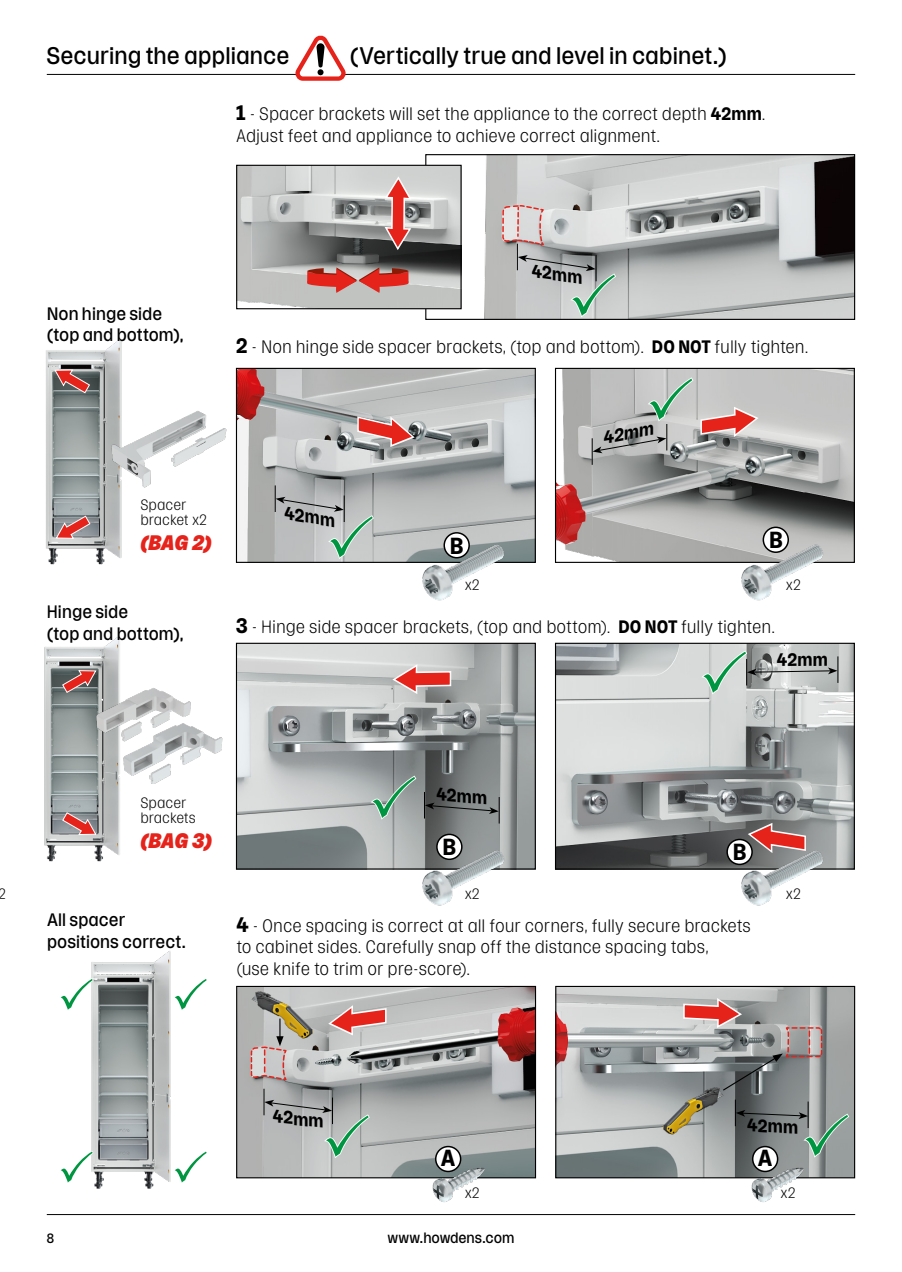
<style>
.page{position:relative;width:902px;height:1272px;background:#fff}
.page>*{position:absolute;margin:0;border:0;box-sizing:border-box;transform-origin:0 0}
.t1{font:24px "Rooster";color:#000}
.t2{font:700 23.1px "Rooster";color:#000}
.t3{font:italic 900 21px "Rooster";letter-spacing:-.005em;color:#e5231b}
.t4{font:300 18px/21.6px "Rooster";letter-spacing:-.005em;color:#000}
.t5{font:18px/21.6px "Rooster";letter-spacing:.005em;color:#000}
.t6{font:700 18px "Rooster";color:#000}
.t7{font:italic 700 18px "Rooster";color:#000}
.t8{font:300 15px/15px "Rooster";color:#000}
.t9{font:15px "Rooster";letter-spacing:-.01em;color:#000}
.t10{font:13.5px "Rooster";color:#000}
.s1{font-weight:700;font-size:21px}
.s2{font-weight:700}
</style>
<div class="page">
<hr style="left:47px;top:1214px;width:808px;height:1px;background:#000">
<img style="left:427px;top:156px;width:426px;height:162px">
<div style="left:425px;top:154px;width:430px;height:166px;border:1px solid #000"></div>
<img style="left:238px;top:167px;width:221px;height:140px">
<div style="left:236px;top:165px;width:225px;height:144px;border:1px solid #000"></div>
<svg style="left:383px;top:175px;width:30px;height:76px"></svg>
<svg style="left:307px;top:267px;width:101px;height:26px"></svg>
<img style="left:238px;top:370px;width:296px;height:191px">
<div style="left:236px;top:368px;width:300px;height:195px;border:1px solid #000"></div>
<img style="left:238px;top:644px;width:296px;height:223px">
<div style="left:236px;top:642px;width:300px;height:227px;border:1px solid #000"></div>
<img style="left:557px;top:370px;width:295px;height:191px">
<div style="left:555px;top:368px;width:299px;height:195px;border:1px solid #000"></div>
<img style="left:557px;top:644px;width:295px;height:223px">
<div style="left:555px;top:642px;width:299px;height:227px;border:1px solid #000"></div>
<img style="left:404px;top:539px;width:120px;height:62px">
<img style="left:404px;top:844px;width:120px;height:62px">
<img style="left:723px;top:539px;width:120px;height:62px">
<img style="left:723px;top:844px;width:120px;height:62px">
<img style="left:46px;top:339px;width:76px;height:226px">
<svg style="left:52px;top:514px;width:39px;height:25px"></svg>
<svg style="left:52px;top:369px;width:39px;height:28px"></svg>
<img style="left:44px;top:637px;width:76px;height:225px">
<svg style="left:61px;top:807px;width:39px;height:28px"></svg>
<svg style="left:61px;top:669px;width:23px;height:35px"></svg>
<svg style="left:746px;top:818px;width:60px;height:41px"></svg>
<svg style="left:391px;top:662px;width:61px;height:33px"></svg>
<svg style="left:356px;top:408px;width:60px;height:46px"></svg>
<img style="left:112px;top:397px;width:136px;height:104px">
<img style="left:96px;top:726px;width:127px;height:57px">
<img style="left:84px;top:657px;width:108px;height:85px">
<img style="left:238px;top:987px;width:296px;height:189px">
<div style="left:236px;top:985px;width:300px;height:193px;border:1px solid #000"></div>
<img style="left:557px;top:987px;width:296px;height:189px">
<div style="left:555px;top:985px;width:300px;height:193px;border:1px solid #000"></div>
<img style="left:91px;top:951px;width:80px;height:238px">
<svg style="left:327px;top:999px;width:60px;height:40px"></svg>
<img style="left:420px;top:1163px;width:74px;height:53px">
<img style="left:739px;top:1163px;width:73px;height:53px">
<div style="left:435px;top:1146px;width:25px;height:25px;background:#fff;border-radius:50%"></div>
<div style="left:435px;top:1145px;width:26px;height:27px;border:2px solid #000;border-radius:50%"></div>
<div style="left:752px;top:1146px;width:25px;height:25px;background:#fff;border-radius:50%"></div>
<div style="left:751px;top:1145px;width:27px;height:27px;border:2px solid #000;border-radius:50%"></div>
<img style="left:654px;top:1070px;width:76px;height:77px">
<svg style="left:501px;top:204px;width:116px;height:115px"></svg>
<svg style="left:275px;top:485px;width:100px;height:76px"></svg>
<svg style="left:591px;top:376px;width:169px;height:89px"></svg>
<svg style="left:700px;top:649px;width:138px;height:47px"></svg>
<svg style="left:424px;top:792px;width:75px;height:31px"></svg>
<svg style="left:370px;top:774px;width:47px;height:47px"></svg>
<svg style="left:263px;top:1088px;width:108px;height:72px"></svg>
<svg style="left:735px;top:1099px;width:115px;height:60px"></svg>
<svg style="left:682px;top:995px;width:141px;height:96px"></svg>
<svg style="left:60px;top:977px;width:34px;height:35px"></svg>
<svg style="left:174px;top:979px;width:33px;height:31px"></svg>
<svg style="left:60px;top:1149px;width:34px;height:35px"></svg>
<svg style="left:174px;top:1151px;width:33px;height:32px"></svg>
<hr style="left:47px;top:74px;width:808px;height:1px;background:#000">
<div style="left:444px;top:533px;width:25px;height:24px;background:#fff;border-radius:50%"></div>
<div style="left:443px;top:532px;width:27px;height:26px;border:2px solid #000;border-radius:50%"></div>
<div style="left:437px;top:834px;width:25px;height:25px;background:#fff;border-radius:50%"></div>
<div style="left:436px;top:833px;width:26px;height:27px;border:2px solid #000;border-radius:50%"></div>
<div style="left:763px;top:527px;width:25px;height:25px;background:#fff;border-radius:50%"></div>
<div style="left:762px;top:526px;width:26px;height:27px;border:2px solid #000;border-radius:50%"></div>
<div style="left:727px;top:839px;width:25px;height:25px;background:#fff;border-radius:50%"></div>
<div style="left:726px;top:838px;width:26px;height:27px;border:2px solid #000;border-radius:50%"></div>
<svg style="left:294px;top:35px;width:54px;height:46px"></svg>
<img style="left:244px;top:985px;width:77px;height:66px">
<svg style="left:250px;top:1018px;width:37px;height:63px"></svg>
<h1 class="t1" style="left:47px;top:42px;width:244px">Securing the appliance</h1>
<h1 class="t1" style="left:350px;top:42px;width:378px">(Vertically true and level in cabinet.)</h1>
<p class="t4" style="left:236px;top:103px;width:531px"><span class="s1">1</span> - Spacer brackets will set the appliance to the correct depth <span class="s2">42mm</span>.<br>Adjust feet and appliance to achieve correct alignment.</p>
<p class="t5" style="left:47px;top:302px;width:139px">Non hinge side (top and bottom),</p>
<p class="t6" style="left:534px;top:261px;width:52px;rotate:8deg">42mm</p>
<p class="t4" style="left:236px;top:336px;width:573px"><span class="s1">2</span> - Non hinge side spacer brackets, (top and bottom). <span class="s2">DO NOT</span> fully tighten.</p>
<p class="t8" style="left:140px;top:497px;width:68px">Spacer bracket x2</p>
<p class="t3" style="left:140px;top:531px;width:73px">(BAG 2)</p>
<p class="t5" style="left:47px;top:601px;width:139px">Hinge side<br>(top and bottom),</p>
<p class="t7" style="left:287px;top:503px;width:52px;rotate:9deg">42mm</p>
<p class="t2" style="left:450px;top:533px;width:15px">B</p>
<p class="t8" style="left:464px;top:577px;width:17px">x2</p>
<p class="t7" style="left:601px;top:428px;width:52px;rotate:-10deg">42mm</p>
<p class="t2" style="left:769px;top:527px;width:15px">B</p>
<p class="t8" style="left:785px;top:577px;width:17px">x2</p>
<p class="t4" style="left:236px;top:615px;width:540px"><span class="s1">3</span> - Hinge side spacer brackets, (top and bottom). <span class="s2">DO NOT</span> fully tighten.</p>
<p class="t6" style="left:776px;top:650px;width:52px;rotate:-1deg">42mm</p>
<p class="t8" style="left:-1px;top:886px;width:9px">2</p>
<p class="t8" style="left:140px;top:795px;width:57px">Spacer brackets</p>
<p class="t3" style="left:140px;top:829px;width:73px">(BAG 3)</p>
<p class="t5" style="left:47px;top:909px;width:141px">All spacer positions correct.</p>
<p class="t6" style="left:438px;top:784px;width:52px;rotate:5deg">42mm</p>
<p class="t2" style="left:442px;top:834px;width:15px">B</p>
<p class="t8" style="left:464px;top:886px;width:17px">x2</p>
<p class="t2" style="left:732px;top:839px;width:15px">B</p>
<p class="t4" style="left:236px;top:914px;width:516px"><span class="s1">4</span> - Once spacing is correct at all four corners, fully secure brackets to cabinet sides. Carefully snap off the distance spacing tabs,<br>(use knife to trim or pre-score).</p>
<p class="t8" style="left:785px;top:886px;width:17px">x2</p>
<p class="t6" style="left:274px;top:1106px;width:52px;rotate:6deg">42mm</p>
<p class="t6" style="left:748px;top:1115px;width:52px;rotate:3deg">42mm</p>
<p class="t2" style="left:440px;top:1145px;width:16px">A</p>
<p class="t2" style="left:757px;top:1145px;width:16px">A</p>
<p class="t8" style="left:464px;top:1185px;width:17px">x2</p>
<p class="t8" style="left:780px;top:1185px;width:17px">x2</p>
<p class="t10" style="left:47px;top:1230px;width:9px">8</p>
<p class="t9" style="left:387px;top:1229px;width:128px">www.howdens.com</p>
</div>
